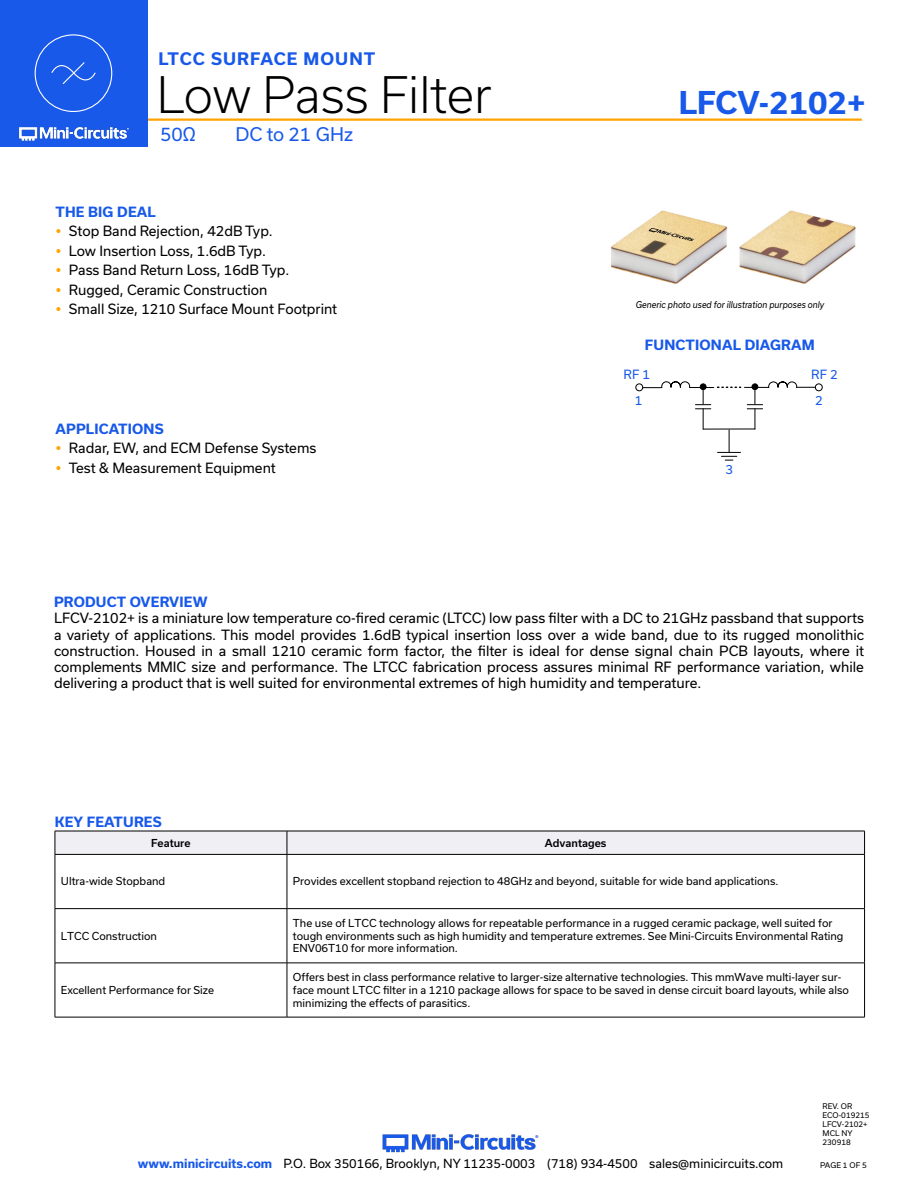
<style>
.page{position:relative;width:918px;height:1188px;background:#fff}
.page>*{position:absolute;margin:0;border:0;box-sizing:border-box;transform-origin:0 0}
.t1{font:300 48px "Usual";color:#000}
.t2{font:700 30px "Usual";color:#1859ea}
.t3{font:18px "Usual";color:#1859ea}
.t4{font:700 16.5px "Usual";letter-spacing:.065em;color:#1859ea}
.Regular_Copy{font:13.5px/16.2px "Usual";color:#000;text-align:justify}
.Blue_Headers{font:700 13.5px "Usual";letter-spacing:.015em;color:#1859ea}
.t5{font:12.15px "Usual";color:#1859ea}
.t6{font:12px "Usual";color:#000}
.Table_Body_Left_Just{font:10.5px/12.6px "Usual";color:#000}
.Table_Header_Center{font:500 10.5px "Usual";color:#000}
.t7{font:italic 9px "Usual";color:#000;scale:.9 1}
.Revision{font:7.5px "Usual";color:#000}
.s1{font-weight:700;color:#1859ea}
</style>
<div class="page">
<hr style="left:129px;top:118px;width:733px;height:3px;background:#ffa300">
<div style="left:0;top:0;width:147px;height:147px;background:#1859ea"></div>
<hr style="left:917px;top:0;width:1px;height:147px;background:#1859ea">
<img style="left:19px;top:126px;width:110px;height:15px">
<div style="left:35px;top:34px;width:77px;height:78px;border:1px solid #fff;border-radius:50%"></div>
<svg style="left:51px;top:62px;width:45px;height:22px"></svg>
<img style="left:382px;top:1134px;width:157px;height:19px">
<img style="left:611px;top:210px;width:245px;height:74px">
<svg style="left:55px;top:831px;width:810px;height:23px"></svg>
<hr style="left:55px;top:854px;width:232px;height:1px;background:#000">
<hr style="left:55px;top:855px;width:1px;height:53px;background:#000">
<hr style="left:287px;top:854px;width:578px;height:1px;background:#000">
<hr style="left:287px;top:855px;width:1px;height:53px;background:#000">
<hr style="left:864px;top:855px;width:1px;height:53px;background:#000">
<hr style="left:55px;top:908px;width:232px;height:1px;background:#000">
<hr style="left:55px;top:909px;width:1px;height:54px;background:#000">
<hr style="left:287px;top:908px;width:578px;height:1px;background:#000">
<hr style="left:287px;top:909px;width:1px;height:54px;background:#000">
<hr style="left:864px;top:909px;width:1px;height:54px;background:#000">
<hr style="left:55px;top:963px;width:232px;height:1px;background:#000">
<hr style="left:55px;top:963px;width:1px;height:54px;background:#000">
<hr style="left:287px;top:963px;width:578px;height:1px;background:#000">
<hr style="left:287px;top:963px;width:1px;height:54px;background:#000">
<hr style="left:864px;top:963px;width:1px;height:54px;background:#000">
<hr style="left:55px;top:1017px;width:232px;height:1px;background:#000">
<hr style="left:287px;top:1017px;width:578px;height:1px;background:#000">
<div style="left:635px;top:384px;width:8px;height:7px;border:1px solid #000;border-radius:50%"></div>
<div style="left:815px;top:384px;width:8px;height:7px;border:1px solid #000;border-radius:50%"></div>
<svg style="left:642px;top:381px;width:173px;height:80px"></svg>
<p class="t4" style="left:158px;top:49px;width:218px">LTCC SURFACE MOUNT</p>
<h1 class="t1" style="left:157px;top:67px;width:336px">Low Pass Filter</h1>
<h3 class="t3" style="left:160px;top:124px;width:37px">50Ω</h3>
<h3 class="t3" style="left:235px;top:124px;width:119px">DC to 21 GHz</h3>
<p class="Blue_Headers" style="left:55px;top:204px;width:102px">THE BIG DEAL</p>
<p class="Regular_Copy" style="left:69px;top:223px;width:205px">Stop Band Rejection, 42dB Typ.</p>
<p class="Regular_Copy" style="left:69px;top:243px;width:198px">Low Insertion Loss, 1.6dB Typ.</p>
<p class="Regular_Copy" style="left:69px;top:262px;width:222px">Pass Band Return Loss, 16dB Typ.</p>
<p class="Regular_Copy" style="left:69px;top:282px;width:200px">Rugged, Ceramic Construction</p>
<p class="Regular_Copy" style="left:69px;top:301px;width:270px">Small Size, 1210 Surface Mount Footprint</p>
<p class="Blue_Headers" style="left:55px;top:421px;width:110px">APPLICATIONS</p>
<p class="Regular_Copy" style="left:69px;top:440px;width:249px">Radar, EW, and ECM Defense Systems</p>
<p class="Regular_Copy" style="left:69px;top:459px;width:208px">Test &amp; Measurement Equipment</p>
<h2 class="t2" style="left:679px;top:86px;width:188px">LFCV-2102+</h2>
<p class="t7" style="left:636px;top:300px;width:211px">Generic photo used for illustration purposes only</p>
<p class="Blue_Headers" style="left:645px;top:337px;width:171px">FUNCTIONAL DIAGRAM</p>
<p class="t5" style="left:624px;top:367px;width:28px">RF 1</p>
<p class="t5" style="left:811px;top:367px;width:28px">RF 2</p>
<p class="t5" style="left:635px;top:394px;width:9px">1</p>
<p class="t5" style="left:815px;top:393px;width:9px">2</p>
<p class="t5" style="left:726px;top:463px;width:9px">3</p>
<p class="Blue_Headers" style="left:54px;top:594px;width:155px">PRODUCT OVERVIEW</p>
<p class="Regular_Copy" style="left:54px;top:610px;width:812px">LFCV-2102+ is a miniature low temperature co-fired ceramic (LTCC) low pass filter with a DC to 21GHz passband that supports a variety of applications. This model provides 1.6dB typical insertion loss over a wide band, due to its rugged monolithic construction. Housed in a small 1210 ceramic form factor, the filter is ideal for dense signal chain PCB layouts, where it complements MMIC size and performance. The LTCC fabrication process assures minimal RF performance variation, while delivering a product that is well suited for environmental extremes of high humidity and temperature.</p>
<p class="Blue_Headers" style="left:55px;top:814px;width:108px">KEY FEATURES</p>
<p class="Table_Header_Center" style="left:151px;top:837px;width:41px">Feature</p>
<p class="Table_Header_Center" style="left:545px;top:837px;width:63px">Advantages</p>
<p class="Table_Body_Left_Just" style="left:61px;top:875px;width:106px">Ultra-wide Stopband</p>
<p class="Table_Body_Left_Just" style="left:293px;top:875px;width:487px">Provides excellent stopband rejection to 48GHz and beyond, suitable for wide band applications.</p>
<p class="Table_Body_Left_Just" style="left:61px;top:929px;width:98px">LTCC Construction</p>
<p class="Table_Body_Left_Just" style="left:61px;top:984px;width:155px">Excellent Performance for Size</p>
<p class="Table_Body_Left_Just" style="left:293px;top:917px;width:552px">The use of LTCC technology allows for repeatable performance in a rugged ceramic package, well suited for tough environments such as high humidity and temperature extremes. See Mini-Circuits Environmental Rating<br>ENV06T10 for more information.</p>
<p class="Table_Body_Left_Just" style="left:293px;top:971px;width:558px">Offers best in class performance relative to larger-size alternative technologies. This mmWave multi-layer sur&shy;face mount LTCC filter in a 1210 package allows for space to be saved in dense circuit board layouts, while also minimizing the effects of parasitics.</p>
<p class="Revision" style="left:823px;top:1102px;width:31px">REV. OR</p>
<p class="Revision" style="left:823px;top:1111px;width:48px">ECO-019215</p>
<p class="Revision" style="left:823px;top:1120px;width:47px">LFCV-2102+</p>
<p class="Revision" style="left:823px;top:1129px;width:31px">MCL NY</p>
<p class="Revision" style="left:823px;top:1138px;width:30px">230918</p>
<p class="t6" style="left:138px;top:1157px;width:647px"><span class="s1">www.minicircuits.com</span> P.O. Box 350166, Brooklyn, NY 11235-0003 (718) 934-4500 sales@minicircuits.com</p>
<p class="Revision" style="left:820px;top:1161px;width:48px">PAGE 1 OF 5</p>
</div>
